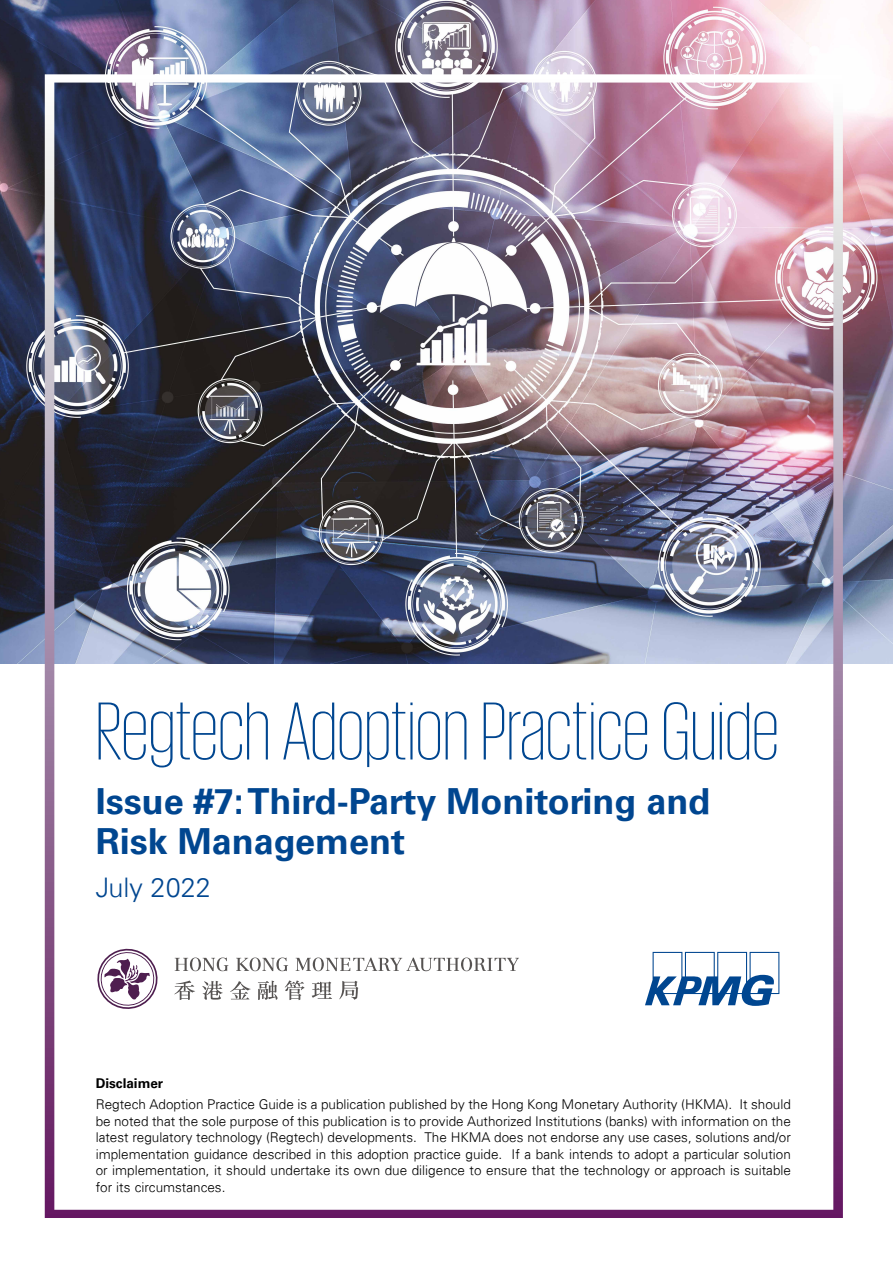
<style>
.page{position:relative;width:893px;height:1263px;background:#fff}
.page>*{position:absolute;margin:0;border:0;box-sizing:border-box;transform-origin:0 0}
.Title_112_pt{font:200 84px "KPMG";color:#004690}
.Title_112_pt-2{font:700 36px/40.5px "Univers 65";color:#004690}
.Title_112_pt-3{font:300 27px "Univers 45";color:#004690}
.SVY_-_inside___body{font:300 13.5px/16.5px "Univers 45";color:#000;text-align:justify}
.SVY_-_inside___body-2{font:700 13.5px "Univers 65";color:#000}
</style>
<div class="page">
<img style="left:0;top:0;width:893px;height:663px">
<img style="left:45px;top:74px;width:798px;height:1144px">
<p class="Title_112_pt" style="left:96px;top:691px;width:685px">Regtech Adoption Practice Guide</p>
<p class="Title_112_pt-2" style="left:96px;top:781px;width:616px">Issue #7: Third-Party Monitoring and<br>Risk Management</p>
<p class="Title_112_pt-3" style="left:96px;top:871px;width:117px">July 2022</p>
<p class="SVY_-_inside___body-2" style="left:96px;top:1076px;width:69px">Disclaimer</p>
<p class="SVY_-_inside___body" style="left:96px;top:1096px;width:697px">Regtech Adoption Practice Guide is a publication published by the Hong Kong Monetary Authority (HKMA). It should be noted that the sole purpose of this publication is to provide Authorized Institutions (banks) with information on the latest regulatory technology (Regtech) developments. The HKMA does not endorse any use cases, solutions and/or implementation guidance described in this adoption practice guide. If a bank intends to adopt a particular solution or implementation, it should undertake its own due diligence to ensure that the technology or approach is suitable for its circumstances.</p>
</div>
